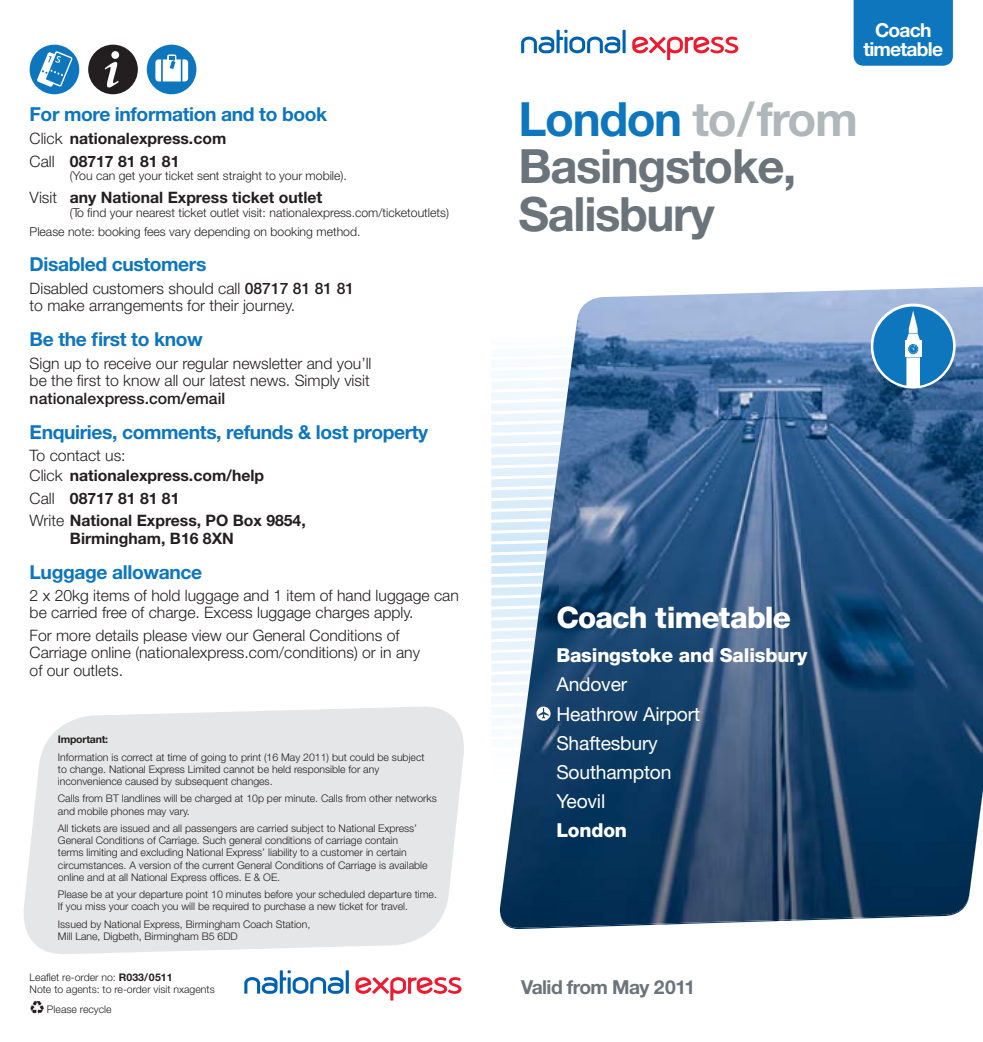
<style>
.page{position:relative;width:983px;height:1042px;background:#fff}
.page>*{position:absolute;margin:0;border:0;box-sizing:border-box;transform-origin:0 0}
.t1{font:700 47.25px/47.2px "Helvetica Neue";letter-spacing:-.03em;color:#6b737b}
.t2{font:800 29.75px "Helvetica Neue";letter-spacing:-.03em;color:#fff}
.t3{font:700 19.25px "Helvetica Neue";letter-spacing:-.02em;color:#0d76bd}
.t4{font:19.25px/29.2px "Helvetica Neue";letter-spacing:-.01em;color:#fff}
.t5{font:800 19.25px "Helvetica Neue";letter-spacing:-.01em;color:#fff}
.t6{font:700 19.25px "Helvetica Neue";letter-spacing:-.03em;color:#6b737b}
.t7{font:700 19.25px/18.4px "Helvetica Neue";letter-spacing:-.04em;color:#fff;text-align:center}
.t8{font:300 15.75px/17.5px "Helvetica Neue";color:#231f20}
.t9{font:700 15.75px/23.4px "Helvetica Neue";color:#231f20}
.t10{font:500 15.75px "Helvetica Neue";color:#231f20}
.t11{font:300 12.25px/18.9px "Helvetica Neue";color:#231f20}
.t12{font:300 10.5px/12.2px "Helvetica Neue";color:#231f20}
.t13{font:700 10.5px "Helvetica Neue";color:#231f20}
.s1{font-weight:300}
.s2{font-size:16.62px}
.s3{font-weight:500}
.s4{font-weight:700}
.s5{color:#0d76bd}
.s6{color:#afb7bb}
</style>
<div class="page">
<img style="left:519px;top:919px;width:326px;height:10px">
<img style="left:560px;top:292px;width:241px;height:634px">
<img style="left:801px;top:287px;width:181px;height:632px">
<img style="left:500px;top:791px;width:60px;height:137px">
<svg style="left:870px;top:304px;width:85px;height:84px"></svg>
<div style="left:853px;top:0;width:99px;height:66px;background:#0d76bd"></div>
<svg style="left:521px;top:30px;width:104px;height:23px"></svg>
<svg style="left:632px;top:37px;width:106px;height:23px"></svg>
<svg style="left:88px;top:45px;width:50px;height:49px"></svg>
<svg style="left:244px;top:970px;width:105px;height:24px"></svg>
<svg style="left:355px;top:977px;width:106px;height:23px"></svg>
<svg style="left:30px;top:1001px;width:14px;height:13px"></svg>
<div style="left:30px;top:45px;width:49px;height:49px;background:#0d76bd;border-radius:50%"></div>
<svg style="left:37px;top:51px;width:36px;height:36px"></svg>
<svg style="left:24px;top:706px;width:440px;height:248px;background:#e7e8e9"></svg>
<div style="left:147px;top:45px;width:49px;height:49px;background:#0d76bd;border-radius:50%"></div>
<svg style="left:155px;top:54px;width:33px;height:27px"></svg>
<svg style="left:491px;top:336px;width:83px;height:455px"></svg>
<h3 class="t3" style="left:30px;top:103px;width:299px">For more information and to book</h3>
<h3 class="t9" style="left:30px;top:126px;width:198px"><span class="s1">Click</span> nationalexpress.com<br><span class="s1">Call</span> 08717 81 81 81</h3>
<p class="t11" style="left:70px;top:166px;width:278px">(You can get your ticket sent straight to your mobile).</p>
<h3 class="t9" style="left:30px;top:185px;width:294px"><span class="s1">Visit</span> any national express ticket outle<span class="s2">t</span></h3>
<p class="t11" style="left:30px;top:203px;width:421px;text-indent:40px">(To find your nearest ticket outlet visit: nationalexpress.com/ticketoutlets)<br>Please note: booking fees vary depending on booking method.</p>
<h3 class="t3" style="left:30px;top:252px;width:178px">Disabled customers</h3>
<h3 class="t8" style="left:30px;top:279px;width:326px">Disabled customers should call <span class="s3">08717 81 81 81 </span>to make arrangements for their journey.</h3>
<h3 class="t3" style="left:30px;top:327px;width:175px">Be the first to know</h3>
<h3 class="t8" style="left:30px;top:354px;width:343px">Sign up to receive our regular newsletter and you’ll be the first to know all our latest news. Simply visit</h3>
<h3 class="t10" style="left:30px;top:388px;width:197px">nationalexpress.com/email</h3>
<h3 class="t3" style="left:30px;top:420px;width:400px">enquiries, comments, refunds &amp; lost property</h3>
<h3 class="t9" style="left:30px;top:445px;width:236px;line-height:19.9px"><span class="s1">To contact us:<br>Click</span> nationalexpress.com/help</h3>
<h3 class="t9" style="left:30px;top:486px;width:277px;line-height:22.4px"><span class="s1">Call</span> 08717 81 81 81<br><span class="s1">Write</span> national express, po Box 9854,</h3>
<h3 class="t9" style="left:70px;top:526px;width:165px">Birmingham, B16 8Xn</h3>
<h3 class="t3" style="left:30px;top:560px;width:174px">Luggage allowance</h3>
<h3 class="t8" style="left:30px;top:586px;width:430px">2 x 20kg items of hold luggage and 1 item of hand luggage can be carried free of charge. Excess luggage charges apply.</h3>
<h3 class="t8" style="left:30px;top:626px;width:392px">For more details please view our General Conditions of<br>Carriage online (nationalexpress.com/conditions) or in any of our outlets.</h3>
<p class="t13" style="left:58px;top:733px;width:52px">important:</p>
<p class="t12" style="left:58px;top:750px;width:368px">Information is correct at time of going to print (16 May 2011) but could be subject to change. National Express Limited cannot be held responsible for any inconvenience caused by subsequent changes.</p>
<p class="t12" style="left:58px;top:792px;width:380px">Calls from BT landlines will be charged at 10p per minute. Calls from other networks and mobile phones may vary.</p>
<p class="t12" style="left:58px;top:822px;width:371px">All tickets are issued and all passengers are carried subject to National Express’ General Conditions of Carriage. Such general conditions of carriage contain<br>terms limiting and excluding National Express’ liability to a customer in certain circumstances. A version of the current General Conditions of Carriage is available online and at all National Express offices. E &amp; OE.</p>
<p class="t12" style="left:58px;top:888px;width:380px">Please be at your departure point 10 minutes before your scheduled departure time.<br>If you miss your coach you will be required to purchase a new ticket for travel.</p>
<p class="t12" style="left:58px;top:917px;width:254px">Issued by National Express, Birmingham Coach Station,<br>Mill Lane, Digbeth, Birmingham B5 6DD</p>
<p class="t12" style="left:30px;top:970px;width:186px">Leaflet re-order no: <span class="s4">r033/0511<br></span>Note to agents: to re-order visit nxagents</p>
<p class="t12" style="left:47px;top:1002px;width:66px">Please recycle</p>
<h3 class="t7" style="left:863px;top:21px;width:81px">Coach timetable</h3>
<h1 class="t1" style="left:518px;top:95px;width:341px"><span class="s5">London</span> <span class="s6">to/from<br></span>Basingstoke, salisbury</h1>
<h2 class="t2" style="left:556px;top:600px;width:236px">Coach timetable</h2>
<h3 class="t5" style="left:556px;top:644px;width:253px">Basingstoke and Salisbury</h3>
<h3 class="t4" style="left:556px;top:670px;width:145px">Andover<br>Heathrow Airport<br>Shaftesbury<br>Southampton<br>Yeovil</h3>
<h3 class="t5" style="left:556px;top:819px;width:72px">London</h3>
<h3 class="t6" style="left:521px;top:975px;width:175px">Valid from May 2011</h3>
</div>
